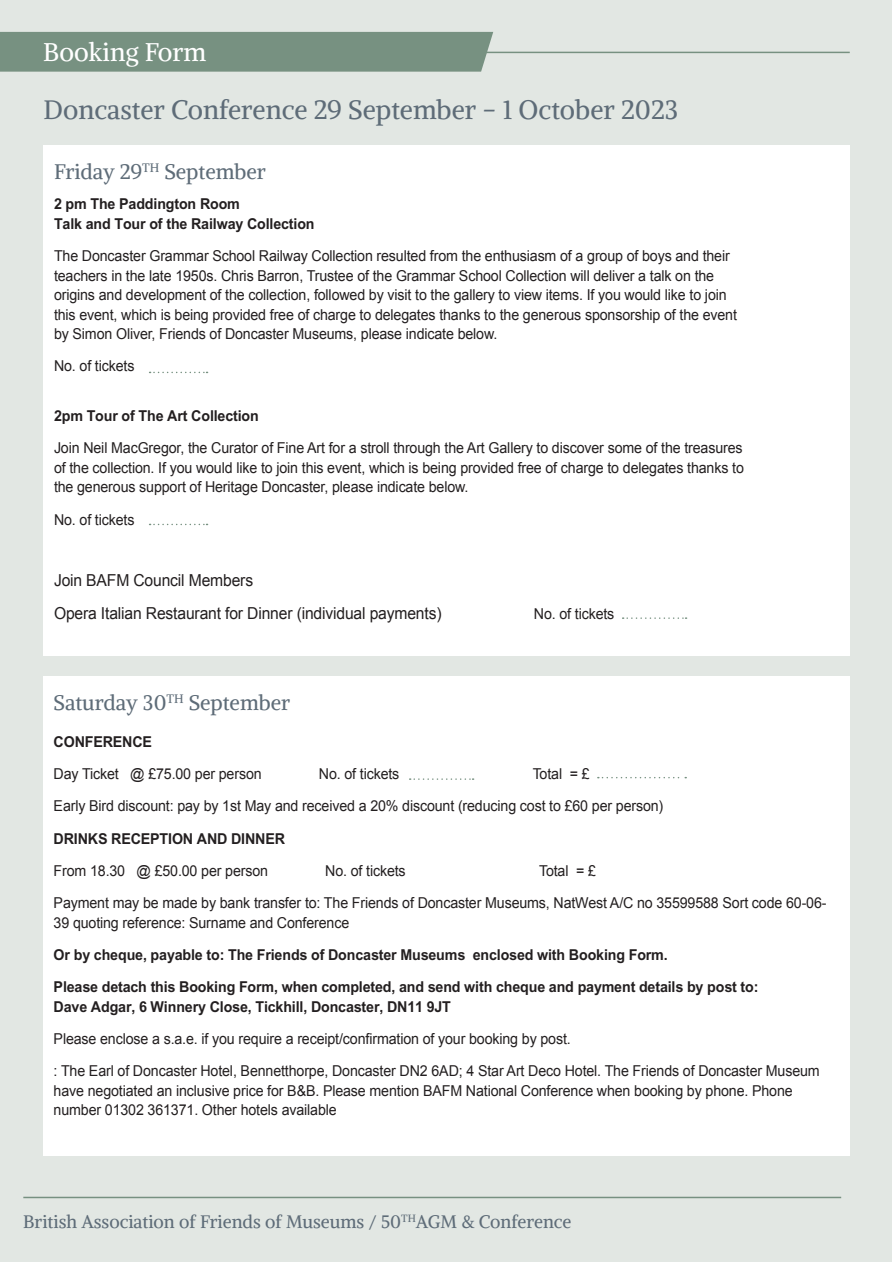
<style>
.page{position:relative;width:893px;height:1263px;background:#fff}
.page>*{position:absolute;margin:0;border:0;box-sizing:border-box;transform-origin:0 0}
.t1{font:26.55px "Alike";color:#5e6c78}
.t2{font:25.5px "Alike";color:#fff}
.t3{font:21px "Alike";color:#5e6c78}
.t4{font:18px "Alike";color:#5e6c78}
.t5{font:16.5px "Arial";letter-spacing:-.01em;color:#231f20;scale:.95 1}
.t6{font:15px/19.5px "Arial";letter-spacing:-.01em;color:#231f20;scale:.95 1}
.t7{font:700 15px/19.5px "Arial SFMT";letter-spacing:-.01em;color:#231f20;scale:.95 1}
</style>
<div class="page">
<div style="left:1px;top:1px;width:891px;height:1261px;background:#e2e7e3"></div>
<hr style="left:32px;top:52px;width:818px;height:1px;background:#779181">
<div style="left:0;top:32px;width:493px;height:40px;background:#779181"></div>
<div style="left:44px;top:145px;width:806px;height:510px;background:#fff"></div>
<div style="left:43px;top:677px;width:806px;height:479px;background:#fff"></div>
<svg style="left:150px;top:372px;width:58px;height:1px"></svg>
<svg style="left:150px;top:524px;width:58px;height:1px"></svg>
<svg style="left:623px;top:617px;width:64px;height:2px"></svg>
<svg style="left:598px;top:777px;width:88px;height:1px"></svg>
<svg style="left:410px;top:778px;width:64px;height:2px"></svg>
<hr style="left:23px;top:1197px;width:818px;height:1px;background:#779181">
<p class="t2" style="left:43px;top:36px;width:165px">Booking Form</p>
<p class="t1" style="left:44px;top:93px;width:636px">Doncaster Conference 29 September - 1 October 2023</p>
<p class="t3" style="left:54px;top:158px;width:213px">Friday 29<sup>TH</sup> September</p>
<p class="t7" style="left:54px;top:194px;width:276px">2 pm The Paddington Room<br>Talk and Tour of the Railway Collection</p>
<p class="t6" style="left:54px;top:246px;width:720px">The Doncaster Grammar School Railway Collection resulted from the enthusiasm of a group of boys and their teachers in the late 1950s. Chris Barron, Trustee of the Grammar School Collection will deliver a talk on the origins and development of the collection, followed by visit to the gallery to view items. If you would like to join this event, which is being provided free of charge to delegates thanks to the generous sponsorship of the event by Simon Oliver, Friends of Doncaster Museums, please indicate below.</p>
<p class="t6" style="left:54px;top:357px;width:86px">No. of tickets</p>
<p class="t7" style="left:54px;top:406px;width:217px">2pm Tour of The Art Collection</p>
<p class="t6" style="left:54px;top:439px;width:728px;text-align:justify">Join Neil MacGregor, the Curator of Fine Art for a stroll through the Art Gallery to discover some of the treasures of the collection. If you would like to join this event, which is being provided free of charge to delegates thanks to the generous support of Heritage Doncaster, please indicate below.</p>
<p class="t6" style="left:54px;top:510px;width:86px">No. of tickets</p>
<p class="t5" style="left:54px;top:570px;width:211px">Join BAFM Council Members</p>
<p class="t5" style="left:54px;top:602px;width:409px">Opera Italian Restaurant for Dinner (individual payments)</p>
<p class="t6" style="left:534px;top:604px;width:86px">No. of tickets</p>
<p class="t3" style="left:54px;top:689px;width:238px">Saturday 30<sup>TH</sup> September</p>
<p class="t7" style="left:54px;top:732px;width:105px">CONFERENCE</p>
<p class="t6" style="left:54px;top:764px;width:221px">Day Ticket @ £75.00 per person</p>
<p class="t6" style="left:319px;top:764px;width:86px">No. of tickets</p>
<p class="t6" style="left:533px;top:764px;width:61px">Total = £</p>
<p class="t6" style="left:54px;top:796px;width:643px">Early Bird discount: pay by 1st May and received a 20% discount (reducing cost to £60 per person)</p>
<p class="t7" style="left:54px;top:828px;width:245px">DRINKS RECEPTION AND DINNER</p>
<p class="t6" style="left:54px;top:861px;width:227px">From 18.30 @ £50.00 per person</p>
<p class="t6" style="left:325px;top:861px;width:86px">No. of tickets</p>
<p class="t6" style="left:539px;top:861px;width:61px">Total = £</p>
<p class="t6" style="left:54px;top:893px;width:815px">Payment may be made by bank transfer to: The Friends of Doncaster Museums, NatWest A/C no 35599588 Sort code 60-06-<br>39 quoting reference: Surname and Conference</p>
<p class="t7" style="left:54px;top:945px;width:648px">Or by cheque, payable to: The Friends of Doncaster Museums enclosed with Booking Form.</p>
<p class="t7" style="left:54px;top:977px;width:743px">Please detach this Booking Form, when completed, and send with cheque and payment details by post to:<br>Dave Adgar, 6 Winnery Close, Tickhill, Doncaster, DN11 9JT</p>
<p class="t6" style="left:54px;top:1029px;width:546px">Please enclose a s.a.e. if you require a receipt/confirmation of your booking by post.</p>
<p class="t6" style="left:54px;top:1061px;width:808px">: The Earl of Doncaster Hotel, Bennetthorpe, Doncaster DN2 6AD; 4 Star Art Deco Hotel. The Friends of Doncaster Museum have negotiated an inclusive price for B&amp;B. Please mention BAFM National Conference when booking by phone. Phone number 01302 361371. Other hotels available</p>
<p class="t4" style="left:23px;top:1210px;width:550px">British Association of Friends of Museums / 50<sup>TH</sup>AGM &amp; Conference</p>
</div>
